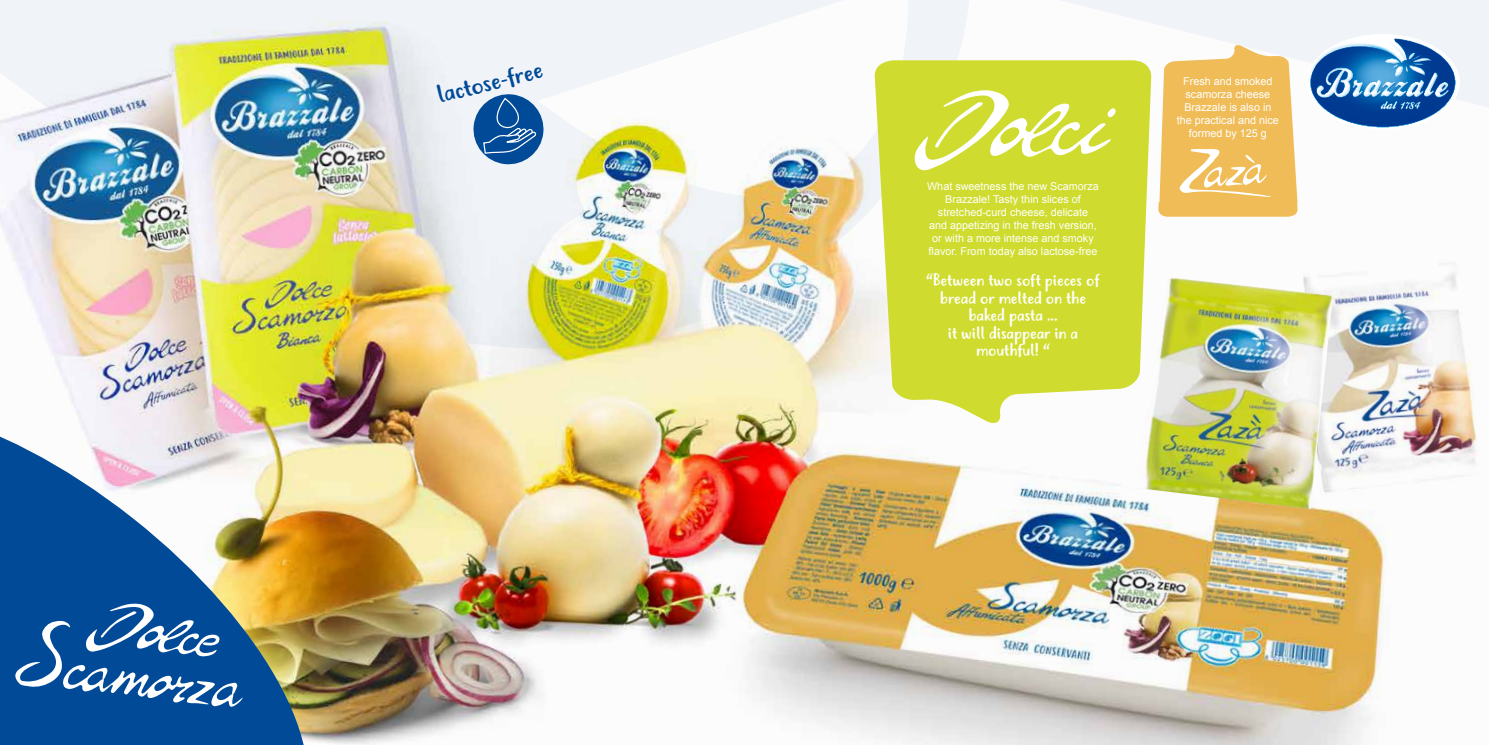
<style>
.page{position:relative;width:1489px;height:745px;background:#fff}
.page>*{position:absolute;margin:0;border:0;box-sizing:border-box;transform-origin:0 0}
.t1{font:24px "Justtellmewhat";color:#004a98}
.t2{font:16.25px/17.5px "Justtellmewhat";color:#fff;text-align:center}
.t3{font:10.75px/13px "Arial";color:#fff;text-align:center}
</style>
<div class="page">
<img style="left:0;top:0;width:1488px;height:744px">
<img style="left:0;top:372px;width:341px;height:372px">
<svg style="left:15px;top:603px;width:228px;height:103px;background:#2f6ba9"></svg>
<img style="left:1306px;top:34px;width:153px;height:96px">
<svg style="left:471px;top:92px;width:74px;height:74px"></svg>
<img style="left:1279px;top:227px;width:209px;height:271px">
<img style="left:1120px;top:275px;width:212px;height:233px">
<svg style="left:874px;top:60px;width:277px;height:365px;background:#d5e04d"></svg>
<svg style="left:914px;top:89px;width:201px;height:84px"></svg>
<svg style="left:1158px;top:44px;width:139px;height:172px;background:#f1c672"></svg>
<h1 class="t1" style="left:434px;top:80px;width:110px;rotate:-14deg">lactose-free</h1>
<p class="t3" style="left:927px;top:179px;width:173px">What sweetness the new Scamorza Brazzale! Tasty thin slices of stretched-curd cheese, delicate<br>and appetizing in the fresh version, or with a more intense and smoky flavor. From today also lactose-free</p>
<h2 class="t2" style="left:926px;top:272px;width:175px">“Between two soft pieces of bread or melted on the baked pasta ...<br>it will disappear in a mouthful! “</h2>
<p class="t3" style="left:1176px;top:75px;width:104px">Fresh and smoked scamorza cheese<br>Brazzale is also in the practical and nice formed by 125 g</p>
</div>
